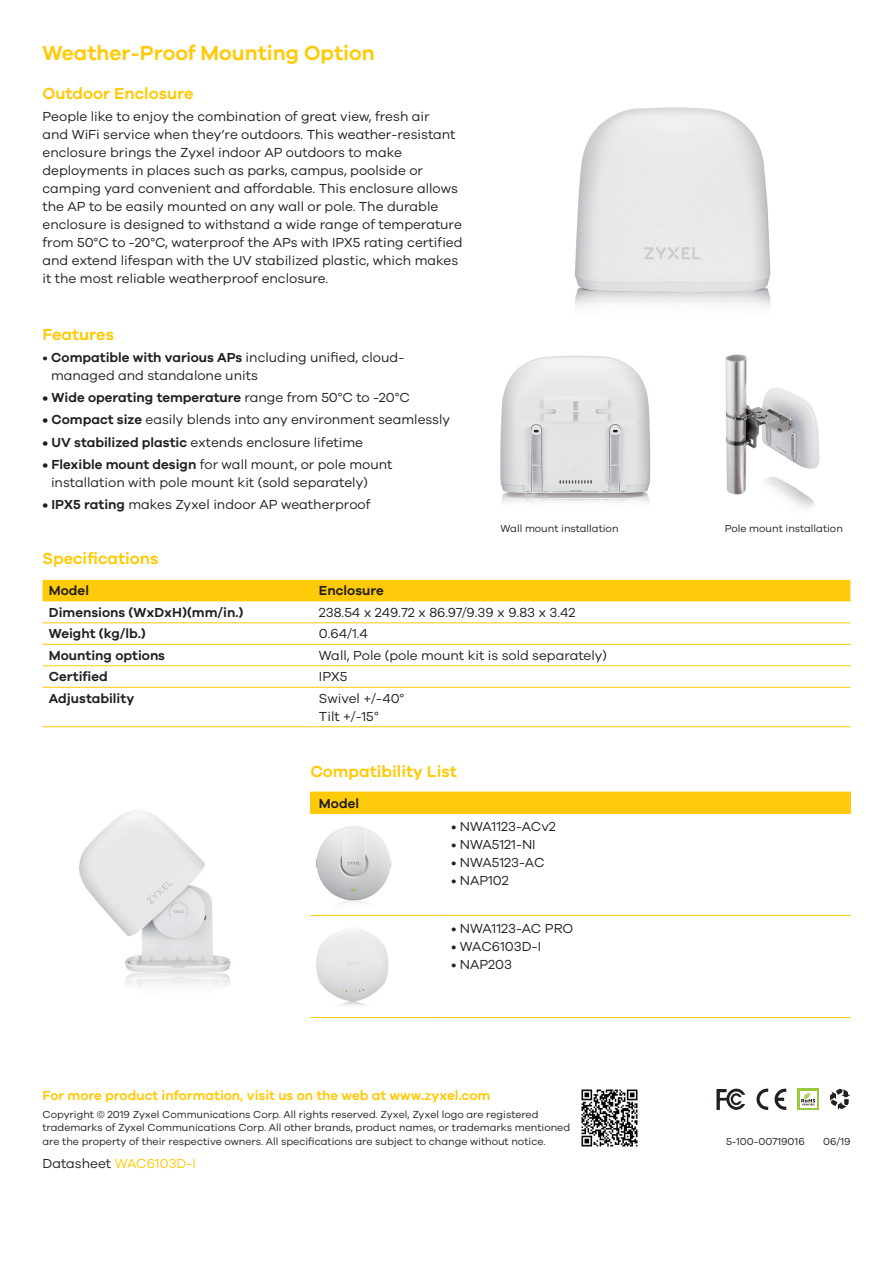
<style>
.page{position:relative;width:893px;height:1263px;background:#fff}
.page>*{position:absolute;margin:0;border:0;box-sizing:border-box;transform-origin:0 0}
.t1{font:600 21px "Galano Grotesque";color:#feca0a}
.t2{font:600 16.5px "Galano Grotesque";color:#feca0a}
.advantages_texts{font:13.5px/18px "Galano Grotesque";color:#231f20}
.advantages_texts-2{font:600 13.5px "Galano Grotesque";color:#231f20}
.t3{font:600 13.5px "Galano Grotesque";color:#feca0a}
.t4{font:13.5px "Galano Grotesque";color:#feca0a}
.brand_2_0_copyright{font:10.5px/13.5px "Galano Grotesque";color:#231f20}
.s1{font-weight:600}
.s2{font-weight:400}
.s3{color:#231f20}
</style>
<div class="page">
<svg style="left:716px;top:1089px;width:29px;height:21px"></svg>
<svg style="left:756px;top:1089px;width:12px;height:21px"></svg>
<svg style="left:775px;top:1089px;width:11px;height:21px"></svg>
<svg style="left:830px;top:1089px;width:20px;height:21px"></svg>
<svg style="left:797px;top:1089px;width:22px;height:21px"></svg>
<svg style="left:800px;top:1091px;width:16px;height:17px"></svg>
<svg style="left:801px;top:1092px;width:14px;height:13px"></svg>
<img style="left:581px;top:1089px;width:57px;height:58px">
<img style="left:500px;top:355px;width:151px;height:149px">
<img style="left:725px;top:354px;width:95px;height:155px">
<img style="left:574px;top:107px;width:197px;height:200px">
<div style="left:43px;top:580px;width:807px;height:21px;background:#feca0a"></div>
<hr style="left:43px;top:622px;width:267px;height:1px;background:#feca0a">
<hr style="left:310px;top:622px;width:540px;height:1px;background:#feca0a">
<hr style="left:43px;top:644px;width:267px;height:1px;background:#feca0a">
<hr style="left:310px;top:644px;width:540px;height:1px;background:#feca0a">
<hr style="left:43px;top:665px;width:267px;height:1px;background:#feca0a">
<hr style="left:310px;top:665px;width:540px;height:1px;background:#feca0a">
<hr style="left:43px;top:687px;width:267px;height:1px;background:#feca0a">
<hr style="left:310px;top:687px;width:540px;height:1px;background:#feca0a">
<hr style="left:43px;top:726px;width:267px;height:1px;background:#feca0a">
<hr style="left:310px;top:726px;width:540px;height:1px;background:#feca0a">
<div style="left:310px;top:792px;width:540px;height:21px;background:#feca0a"></div>
<hr style="left:310px;top:813px;width:137px;height:1px;background:#feca0a">
<hr style="left:447px;top:813px;width:403px;height:1px;background:#feca0a">
<hr style="left:310px;top:915px;width:137px;height:1px;background:#feca0a">
<hr style="left:447px;top:915px;width:403px;height:1px;background:#feca0a">
<hr style="left:310px;top:1017px;width:137px;height:1px;background:#feca0a">
<hr style="left:447px;top:1017px;width:403px;height:1px;background:#feca0a">
<img style="left:316px;top:826px;width:76px;height:78px">
<img style="left:316px;top:929px;width:73px;height:77px">
<img style="left:79px;top:810px;width:152px;height:176px">
<p class="t1" style="left:43px;top:40px;width:334px">Weather-Proof Mounting Option</p>
<p class="t2" style="left:43px;top:83px;width:153px">Outdoor Enclosure</p>
<p class="advantages_texts" style="left:43px;top:107px;width:422px">People like to enjoy the combination of great view, fresh air<br>and WiFi service when they’re outdoors. This weather-resistant enclosure brings the Zyxel indoor AP outdoors to make deployments in places such as parks, campus, poolside or camping yard convenient and affordable. This enclosure allows the AP to be easily mounted on any wall or pole. The durable enclosure is designed to withstand a wide range of temperature from 50°C to -20°C, waterproof the APs with IPX5 rating certified and extend lifespan with the UV stabilized plastic, which makes it the most reliable weatherproof enclosure.</p>
<p class="t2" style="left:43px;top:324px;width:73px">Features</p>
<p class="advantages_texts" style="left:51px;top:348px;width:355px;text-indent:-9px">• <span class="s1">Compatible with various APs</span> including unified, cloud&shy;managed and standalone units</p>
<p class="advantages_texts-2" style="left:43px;top:389px;width:369px">• Wide operating temperature <span class="s2">range from 50°C to -20°C</span></p>
<p class="advantages_texts" style="left:43px;top:410px;width:409px"><span class="s1">• Compact size</span> easily blends into any environment seamlessly</p>
<p class="advantages_texts" style="left:43px;top:433px;width:322px"><span class="s1">• UV stabilized plastic</span> extends enclosure lifetime</p>
<p class="advantages_texts" style="left:51px;top:455px;width:343px;text-indent:-9px"><span class="s1">• Flexible mount design</span> for wall mount, or pole mount installation with pole mount kit (sold separately)</p>
<p class="advantages_texts" style="left:43px;top:495px;width:329px"><span class="s1">• IPX5 rating</span> makes Zyxel indoor AP weatherproof</p>
<p class="brand_2_0_copyright" style="left:501px;top:522px;width:119px">Wall mount installation</p>
<p class="brand_2_0_copyright" style="left:725px;top:522px;width:120px">Pole mount installation</p>
<p class="t2" style="left:43px;top:549px;width:117px">Specifications</p>
<p class="advantages_texts-2" style="left:49px;top:583px;width:42px">Model</p>
<p class="advantages_texts-2" style="left:319px;top:583px;width:66px">Enclosure</p>
<p class="advantages_texts-2" style="left:49px;top:604px;width:196px">Dimensions (WxDxH)(mm/in.)</p>
<p class="advantages_texts" style="left:319px;top:603px;width:258px">238.54 x 249.72 x 86.97/9.39 x 9.83 x 3.42</p>
<p class="advantages_texts-2" style="left:49px;top:626px;width:99px">Weight (kg/lb.)</p>
<p class="advantages_texts" style="left:319px;top:624px;width:51px">0.64/1.4</p>
<p class="advantages_texts-2" style="left:49px;top:647px;width:118px">Mounting options</p>
<p class="advantages_texts" style="left:319px;top:646px;width:290px">Wall, Pole (pole mount kit is sold separately)</p>
<p class="advantages_texts-2" style="left:49px;top:668px;width:60px">Certified</p>
<p class="advantages_texts" style="left:319px;top:667px;width:30px">IPX5</p>
<p class="advantages_texts-2" style="left:49px;top:690px;width:87px">Adjustability</p>
<p class="advantages_texts" style="left:319px;top:689px;width:87px">Swivel +/-40°</p>
<p class="advantages_texts" style="left:319px;top:707px;width:62px">Tilt +/-15°</p>
<p class="t2" style="left:310px;top:761px;width:148px">Compatibility List</p>
<p class="advantages_texts-2" style="left:319px;top:795px;width:42px">Model</p>
<p class="advantages_texts" style="left:451px;top:817px;width:106px">• NWA1123-ACv2</p>
<p class="advantages_texts" style="left:451px;top:835px;width:86px">• NWA5121-NI</p>
<p class="advantages_texts" style="left:451px;top:853px;width:95px">• NWA5123-AC</p>
<p class="advantages_texts" style="left:451px;top:871px;width:59px">• NAP102</p>
<p class="advantages_texts" style="left:451px;top:919px;width:124px">• NWA1123-AC PRO</p>
<p class="advantages_texts" style="left:451px;top:937px;width:92px">• WAC6103D-I</p>
<p class="advantages_texts" style="left:451px;top:955px;width:62px">• NAP203</p>
<p class="t3" style="left:43px;top:1087px;width:449px">For more product information, visit us on the web at www.zyxel.com</p>
<p class="brand_2_0_copyright" style="left:43px;top:1107px;width:529px">Copyright © 2019 Zyxel Communications Corp. All rights reserved. Zyxel, Zyxel logo are registered trademarks of Zyxel Communications Corp. All other brands, product names, or trademarks mentioned are the property of their respective owners. All specifications are subject to change without notice.</p>
<p class="t4" style="left:43px;top:1155px;width:155px"><span class="s3">Datasheet</span> WAC6103D-I</p>
<p class="brand_2_0_copyright" style="left:726px;top:1134px;width:80px">5-100-00719016</p>
<p class="brand_2_0_copyright" style="left:823px;top:1134px;width:29px">06/19</p>
</div>
